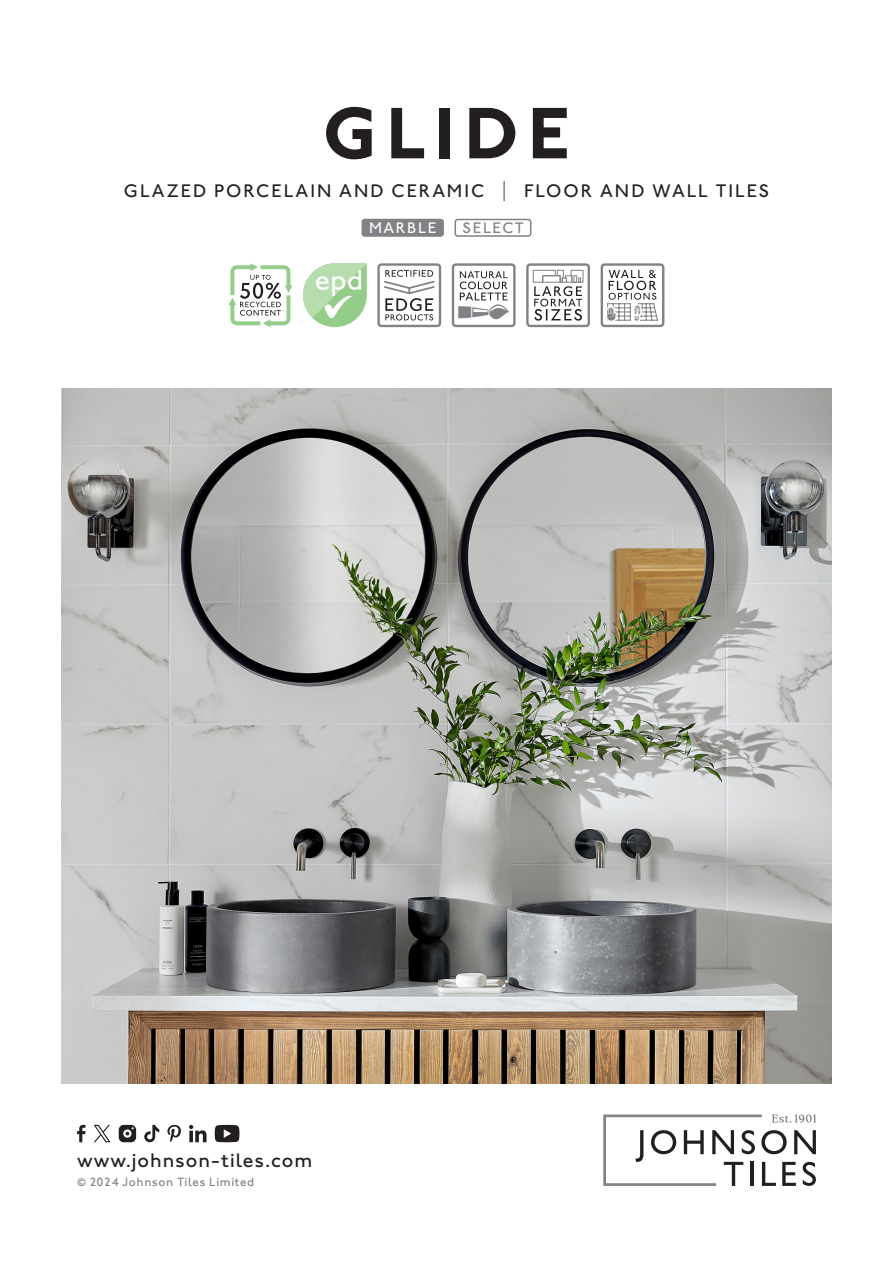
<style>
.page{position:relative;width:893px;height:1263px;background:#fff}
.page>*{position:absolute;margin:0;border:0;box-sizing:border-box;transform-origin:0 0}
.t1{font:700 75px "Johnston ITC Std";letter-spacing:.11em;color:#231f20}
.t2{font:500 20.25px "Johnston ITC Std";letter-spacing:.05em;color:#231f20}
.t3{font:500 18.75px "Johnston ITC Std";letter-spacing:.11em;color:#231f20}
.t4{font:500 15.75px "Johnston ITC Std";letter-spacing:.095em;color:#fff}
.t5{font:500 15.75px "Johnston ITC Std";letter-spacing:.1em;color:#808285}
.t6{font:500 12.3px "Johnston ITC Std";letter-spacing:.05em;color:#808285}
</style>
<div class="page">
<svg style="left:603px;top:1114px;width:213px;height:72px"></svg>
<svg style="left:77px;top:1125px;width:9px;height:17px"></svg>
<svg style="left:167px;top:1125px;width:14px;height:17px"></svg>
<svg style="left:189px;top:1125px;width:18px;height:17px"></svg>
<svg style="left:215px;top:1125px;width:24px;height:17px"></svg>
<svg style="left:119px;top:1125px;width:17px;height:17px"></svg>
<svg style="left:144px;top:1125px;width:15px;height:17px"></svg>
<svg style="left:94px;top:1125px;width:17px;height:17px"></svg>
<hr style="left:503px;top:181px;width:2px;height:20px;background:#808285">
<div style="left:377px;top:263px;width:64px;height:64px;border:2px solid #808285;border-radius:3px"></div>
<svg style="left:384px;top:270px;width:51px;height:50px"></svg>
<div style="left:452px;top:263px;width:64px;height:64px;border:2px solid #808285;border-radius:3px"></div>
<svg style="left:458px;top:271px;width:51px;height:56px"></svg>
<svg style="left:303px;top:263px;width:64px;height:64px"></svg>
<svg style="left:229px;top:263px;width:63px;height:64px"></svg>
<div style="left:601px;top:263px;width:63px;height:64px;border:2px solid #808285;border-radius:3px"></div>
<svg style="left:603px;top:270px;width:55px;height:57px"></svg>
<div style="left:526px;top:263px;width:64px;height:64px;border:2px solid #808285;border-radius:3px"></div>
<svg style="left:532px;top:269px;width:52px;height:52px"></svg>
<img style="left:62px;top:389px;width:769px;height:695px">
<div style="left:361px;top:219px;width:83px;height:18px;background:#808285;border-radius:3px"></div>
<div style="left:455px;top:219px;width:76px;height:18px;border:2px solid #808285;border-radius:2px"></div>
<p class="t1" style="left:322px;top:88px;width:250px">GLIDE</p>
<p class="t3" style="left:124px;top:180px;width:362px">GLAZED PORCELAIN AND CERAMIC</p>
<p class="t3" style="left:524px;top:180px;width:246px">FLOOR AND WALL TILES</p>
<p class="t4" style="left:369px;top:218px;width:69px">MARBLE</p>
<p class="t5" style="left:462px;top:218px;width:63px">SELECT</p>
<p class="t2" style="left:77px;top:1148px;width:237px">www.johnson-tiles.com</p>
<p class="t6" style="left:77px;top:1174px;width:179px">© 2024 Johnson Tiles Limited</p>
</div>
